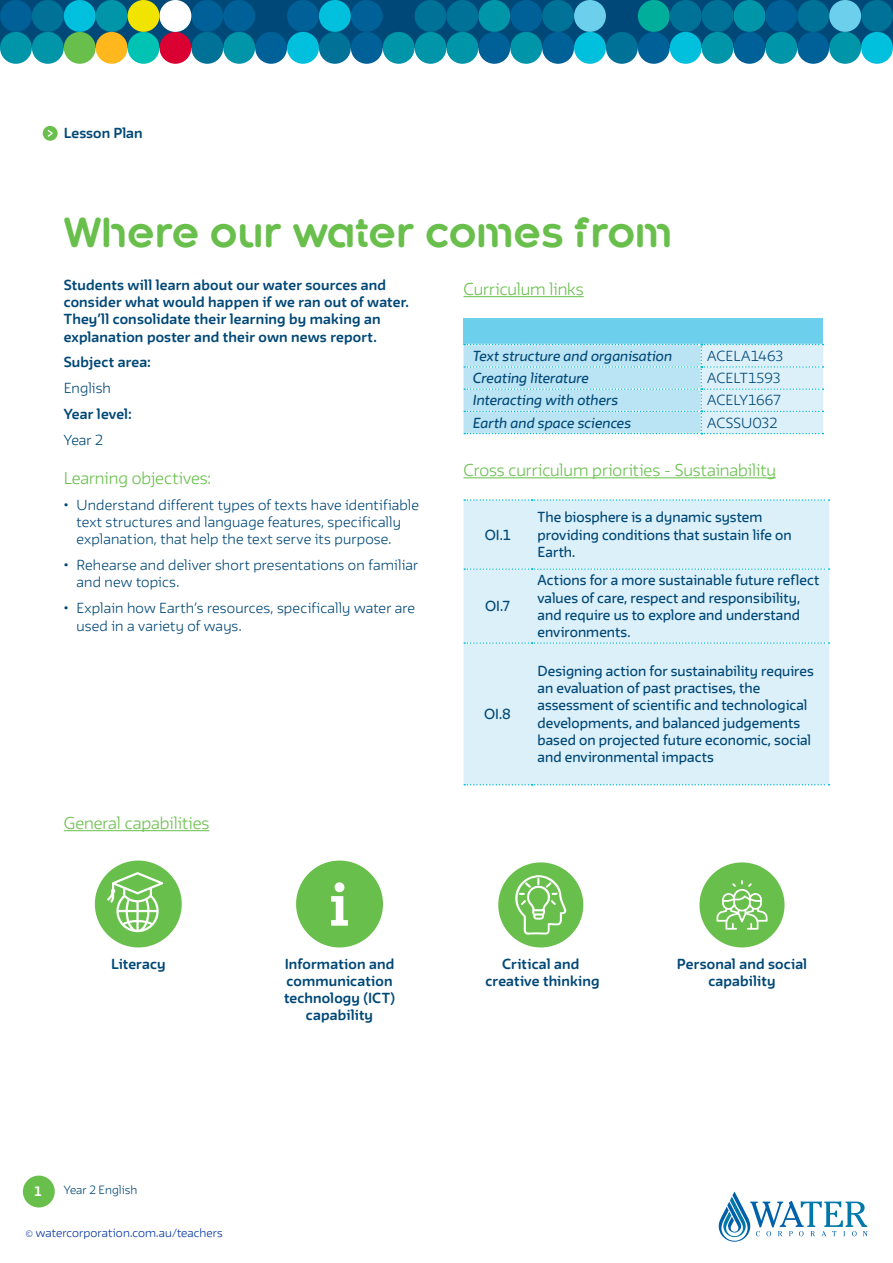
<style>
.page{position:relative;width:893px;height:1263px;background:#fff}
.page>*{position:absolute;margin:0;border:0;box-sizing:border-box;transform-origin:0 0}
.t1{font:700 39px "FWT Kroppen Round";color:#68bf4b}
.t2{font:300 15px "FWT Irma Round";letter-spacing:-.005em;color:#68bf4b}
.t3{font:500 12.75px/17.2px "FWT Irma Round";letter-spacing:.005em;color:#004877}
.t4{font:300 12.75px/17.2px "FWT Irma Round";letter-spacing:.01em;color:#004877}
.t5{font:700 12.75px/17.2px "FWT Irma Round";letter-spacing:.015em;color:#004877;text-align:center}
.t6{font:italic 500 12.75px "FWT Irma Round";color:#004877}
.t7{font:700 12px "FWT Irma Round";color:#fff}
.t8{font:300 10.5px "FWT Irma Round";letter-spacing:.01em;color:#0033a1}
.t9{font:300 10.5px "FWT Irma Round";letter-spacing:.005em;color:#004877}
</style>
<div class="page">
<svg style="left:719px;top:1191px;width:148px;height:51px"></svg>
<div style="left:0;top:0;width:893px;height:48px;background:#004877"></div>
<div style="left:223px;top:32px;width:32px;height:32px;background:#0095a9;border-radius:50%"></div>
<div style="left:287px;top:32px;width:32px;height:32px;background:#00c0de;border-radius:50%"></div>
<div style="left:319px;top:32px;width:32px;height:32px;background:#007197;border-radius:50%"></div>
<div style="left:255px;top:32px;width:32px;height:32px;background:#006098;border-radius:50%"></div>
<div style="left:191px;top:32px;width:32px;height:32px;background:#007197;border-radius:50%"></div>
<div style="left:351px;top:0;width:32px;height:32px;background:#006098;border-radius:50%"></div>
<div style="left:287px;top:0;width:32px;height:32px;background:#006098;border-radius:50%"></div>
<div style="left:191px;top:0;width:32px;height:32px;background:#006098;border-radius:50%"></div>
<div style="left:223px;top:0;width:32px;height:32px;background:#006098;border-radius:50%"></div>
<div style="left:319px;top:0;width:32px;height:32px;background:#00c0de;border-radius:50%"></div>
<div style="left:64px;top:32px;width:32px;height:32px;background:#68bf4b;border-radius:50%"></div>
<div style="left:64px;top:0;width:32px;height:32px;background:#00c0de;border-radius:50%"></div>
<div style="left:0;top:32px;width:32px;height:32px;background:#0095a9;border-radius:50%"></div>
<div style="left:383px;top:32px;width:32px;height:32px;background:#0095a9;border-radius:50%"></div>
<div style="left:32px;top:32px;width:32px;height:32px;background:#0095a9;border-radius:50%"></div>
<div style="left:32px;top:0;width:32px;height:32px;background:#007197;border-radius:50%"></div>
<div style="left:0;top:0;width:32px;height:32px;background:#006098;border-radius:50%"></div>
<div style="left:351px;top:32px;width:32px;height:32px;background:#006098;border-radius:50%"></div>
<div style="left:96px;top:0;width:32px;height:32px;background:#0095a9;border-radius:50%"></div>
<div style="left:159px;top:32px;width:32px;height:32px;background:#da0032;border-radius:50%"></div>
<div style="left:96px;top:32px;width:32px;height:32px;background:#ffb71e;border-radius:50%"></div>
<div style="left:159px;top:0;width:32px;height:32px;background:#fff;border-radius:50%"></div>
<div style="left:128px;top:0;width:31px;height:32px;background:#f1e400;border-radius:50%"></div>
<div style="left:128px;top:32px;width:31px;height:32px;background:#00c3b4;border-radius:50%"></div>
<div style="left:415px;top:0;width:31px;height:32px;background:#007197;border-radius:50%"></div>
<div style="left:415px;top:32px;width:31px;height:32px;background:#0095a9;border-radius:50%"></div>
<div style="left:638px;top:32px;width:32px;height:32px;background:#006098;border-radius:50%"></div>
<div style="left:510px;top:32px;width:32px;height:32px;background:#0095a9;border-radius:50%"></div>
<div style="left:542px;top:32px;width:32px;height:32px;background:#006098;border-radius:50%"></div>
<div style="left:478px;top:0;width:32px;height:32px;background:#0095a9;border-radius:50%"></div>
<div style="left:446px;top:32px;width:32px;height:32px;background:#0095a9;border-radius:50%"></div>
<div style="left:478px;top:32px;width:32px;height:32px;background:#006098;border-radius:50%"></div>
<div style="left:542px;top:0;width:32px;height:32px;background:#007197;border-radius:50%"></div>
<div style="left:574px;top:0;width:32px;height:32px;background:#6ccfeb;border-radius:50%"></div>
<div style="left:510px;top:0;width:32px;height:32px;background:#006098;border-radius:50%"></div>
<div style="left:446px;top:0;width:32px;height:32px;background:#007197;border-radius:50%"></div>
<div style="left:574px;top:32px;width:32px;height:32px;background:#00c0de;border-radius:50%"></div>
<div style="left:606px;top:32px;width:32px;height:32px;background:#007197;border-radius:50%"></div>
<div style="left:638px;top:0;width:32px;height:32px;background:#00ae9b;border-radius:50%"></div>
<div style="left:670px;top:0;width:32px;height:32px;background:#007197;border-radius:50%"></div>
<div style="left:670px;top:32px;width:32px;height:32px;background:#00c0de;border-radius:50%"></div>
<div style="left:765px;top:32px;width:32px;height:32px;background:#0095a9;border-radius:50%"></div>
<div style="left:797px;top:32px;width:32px;height:32px;background:#006098;border-radius:50%"></div>
<div style="left:733px;top:0;width:32px;height:32px;background:#0095a9;border-radius:50%"></div>
<div style="left:702px;top:32px;width:31px;height:32px;background:#0095a9;border-radius:50%"></div>
<div style="left:733px;top:32px;width:32px;height:32px;background:#006098;border-radius:50%"></div>
<div style="left:797px;top:0;width:32px;height:32px;background:#007197;border-radius:50%"></div>
<div style="left:829px;top:0;width:32px;height:32px;background:#6ccfeb;border-radius:50%"></div>
<div style="left:765px;top:0;width:32px;height:32px;background:#006098;border-radius:50%"></div>
<div style="left:702px;top:0;width:31px;height:32px;background:#007197;border-radius:50%"></div>
<div style="left:861px;top:32px;width:32px;height:32px;background:#00c0de;border-radius:50%"></div>
<div style="left:861px;top:0;width:32px;height:32px;background:#007197;border-radius:50%"></div>
<div style="left:829px;top:32px;width:32px;height:32px;background:#0095a9;border-radius:50%"></div>
<div style="left:23px;top:1175px;width:32px;height:32px;background:#68bf4b;border-radius:50%"></div>
<svg style="left:43px;top:126px;width:15px;height:15px"></svg>
<hr style="left:463px;top:296px;width:121px;height:1px;background:#68bf4b">
<hr style="left:463px;top:477px;width:313px;height:1px;background:#68bf4b">
<div style="left:463px;top:318px;width:360px;height:27px;background:#6ccfeb"></div>
<svg style="left:463px;top:344px;width:360px;height:90px;background:#c3e8f4"></svg>
<div style="left:463px;top:500px;width:366px;height:285px;background:#dcf0f9"></div>
<svg style="left:464px;top:499px;width:365px;height:2px"></svg>
<svg style="left:464px;top:568px;width:365px;height:2px"></svg>
<svg style="left:464px;top:642px;width:365px;height:2px"></svg>
<svg style="left:464px;top:784px;width:365px;height:1px"></svg>
<hr style="left:64px;top:830px;width:145px;height:1px;background:#68bf4b">
<div style="left:296px;top:860px;width:87px;height:87px;background:#68bf4b;border-radius:50%"></div>
<div style="left:335px;top:882px;width:9px;height:10px;background:#fff;border-radius:50%"></div>
<svg style="left:331px;top:896px;width:17px;height:30px"></svg>
<div style="left:498px;top:862px;width:85px;height:85px;background:#68bf4b;border-radius:50%"></div>
<svg style="left:515px;top:875px;width:51px;height:60px"></svg>
<div style="left:699px;top:862px;width:85px;height:85px;background:#68bf4b;border-radius:50%"></div>
<svg style="left:716px;top:880px;width:51px;height:50px"></svg>
<div style="left:95px;top:860px;width:87px;height:87px;background:#68bf4b;border-radius:50%"></div>
<svg style="left:107px;top:872px;width:56px;height:61px"></svg>
<p class="t5" style="left:64px;top:123px;width:80px">Lesson Plan</p>
<h1 class="t1" style="left:64px;top:210px;width:610px">Where our water comes from</h1>
<p class="t5" style="left:64px;top:275px;width:347px;text-align:left">Students will learn about our water sources and consider what would happen if we ran out of water.<br>They’ll consolidate their learning by making an explanation poster and their own news report.</p>
<p class="t5" style="left:64px;top:353px;width:89px">Subject area:</p>
<p class="t4" style="left:64px;top:379px;width:49px">English</p>
<p class="t5" style="left:64px;top:404px;width:70px">Year level:</p>
<p class="t4" style="left:64px;top:430px;width:41px">Year 2</p>
<p class="t2" style="left:64px;top:466px;width:149px">Learning objectives:</p>
<p class="t4" style="left:77px;top:495px;width:344px;text-indent:-13px">• Understand different types of texts have identifiable text structures and language features, specifically explanation, that help the text serve its purpose.</p>
<p class="t4" style="left:77px;top:556px;width:343px;text-indent:-13px">• Rehearse and deliver short presentations on familiar and new topics.</p>
<p class="t4" style="left:77px;top:599px;width:340px;text-indent:-13px">• Explain how Earth’s resources, specifically water are used in a variety of ways.</p>
<p class="t2" style="left:463px;top:277px;width:122px">Curriculum links</p>
<p class="t6" style="left:473px;top:345px;width:201px">Text structure and organisation</p>
<p class="t4" style="left:707px;top:346px;width:77px">ACELA1463</p>
<p class="t6" style="left:473px;top:368px;width:118px">Creating literature</p>
<p class="t4" style="left:707px;top:368px;width:75px">ACELT1593</p>
<p class="t6" style="left:473px;top:390px;width:147px">Interacting with others</p>
<p class="t4" style="left:707px;top:391px;width:75px">ACELY1667</p>
<p class="t6" style="left:473px;top:412px;width:160px">Earth and space sciences</p>
<p class="t4" style="left:707px;top:413px;width:72px">ACSSU032</p>
<p class="t2" style="left:463px;top:458px;width:314px">Cross curriculum priorities - Sustainability</p>
<p class="t3" style="left:537px;top:508px;width:256px">The biosphere is a dynamic system providing conditions that sustain life on<br>Earth.</p>
<p class="t3" style="left:485px;top:525px;width:27px">OI.1</p>
<p class="t3" style="left:537px;top:571px;width:283px">Actions for a more sustainable future reflect values of care, respect and responsibility, and require us to explore and understand environments.</p>
<p class="t3" style="left:485px;top:596px;width:26px">OI.7</p>
<p class="t2" style="left:64px;top:811px;width:147px">General capabilities</p>
<p class="t5" style="left:111px;top:954px;width:56px">Literacy</p>
<p class="t3" style="left:484px;top:704px;width:28px">OI.8</p>
<p class="t3" style="left:537px;top:661px;width:278px">Designing action for sustainability requires an evaluation of past practises, the assessment of scientific and technological developments, and balanced judgements based on projected future economic, social and environmental impacts</p>
<p class="t5" style="left:284px;top:954px;width:112px">Information and communication technology (ICT) capability</p>
<p class="t5" style="left:486px;top:954px;width:116px">Critical and creative thinking</p>
<p class="t5" style="left:677px;top:954px;width:132px">Personal and social capability</p>
<p class="t7" style="left:34px;top:1182px;width:9px">1</p>
<p class="t9" style="left:64px;top:1182px;width:75px">Year 2 English</p>
<p class="t8" style="left:26px;top:1225px;width:199px">© watercorporation.com.au/teachers</p>
</div>
